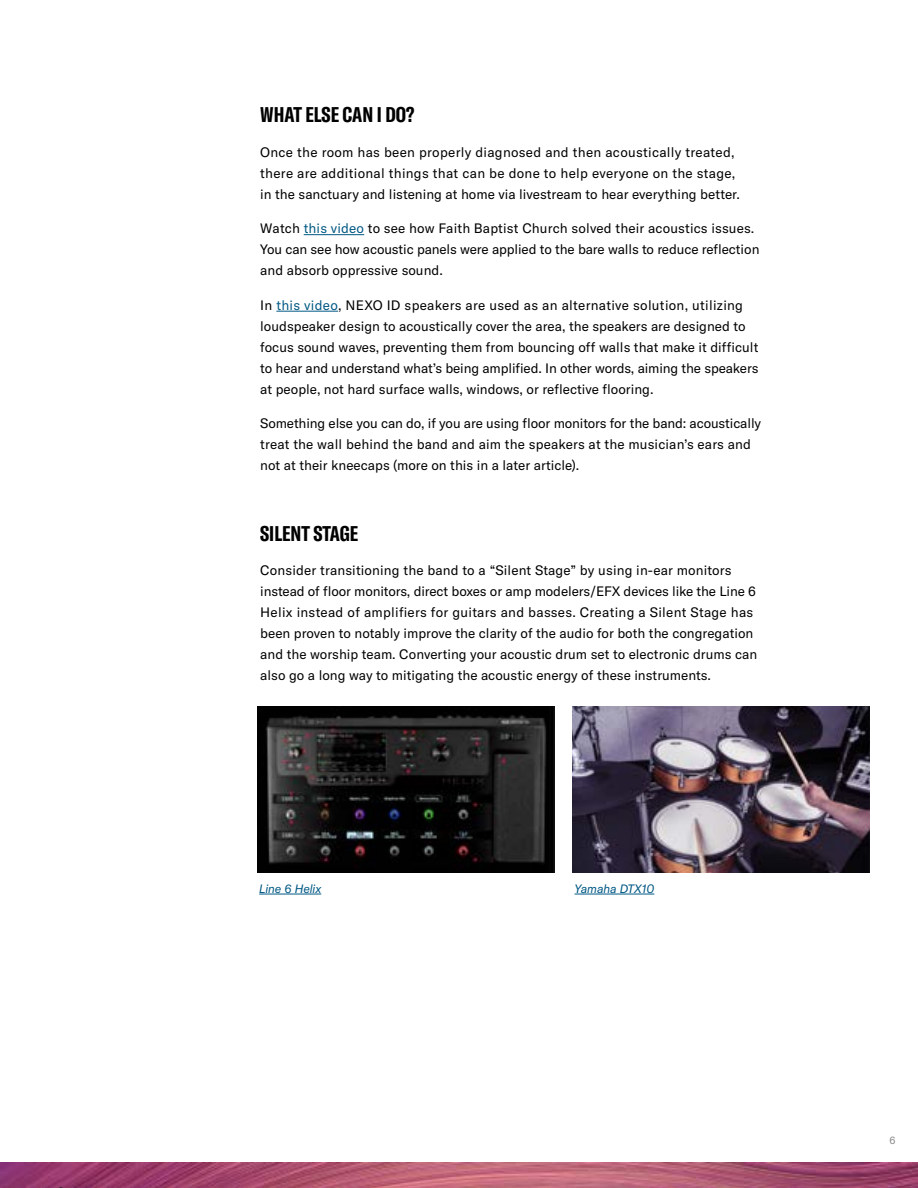
<style>
.page{position:relative;width:918px;height:1188px;background:#fff}
.page>*{position:absolute;margin:0;border:0;box-sizing:border-box;transform-origin:0 0}
.t1{font:700 extra-condensed 21px "GT America Y";color:#000101}
.t2{font:13.5px/21px "GT America Y";color:#000}
.t3{font:13.5px/21px "GT America Y";letter-spacing:.02em;color:#000}
.t4{font:italic 12px "GT America Y";color:#005884}
.t5{font:10.5px "GT America Y";color:#88888a}
.s1{color:#005884}
</style>
<div class="page">
<img style="left:0;top:1163px;width:918px;height:25px">
<hr style="left:304px;top:234px;width:60px;height:1px;background:#005884">
<hr style="left:276px;top:311px;width:62px;height:1px;background:#005884">
<hr style="left:259px;top:894px;width:62px;height:1px;background:#005884">
<hr style="left:575px;top:894px;width:79px;height:1px;background:#005884">
<img style="left:257px;top:706px;width:297px;height:166px">
<img style="left:572px;top:706px;width:298px;height:166px">
<h1 class="t1" style="left:260px;top:102px;width:156px">WHAT ELSE CAN I DO?</h1>
<p class="t3" style="left:260px;top:142px;width:481px">Once the room has been properly diagnosed and then acoustically treated, there are additional things that can be done to help everyone on the stage, in the sanctuary and listening at home via livestream to hear everything better.</p>
<p class="t2" style="left:260px;top:218px;width:501px">Watch <span class="s1">this video</span> to see how Faith Baptist Church solved their acoustics issues.<br>You can see how acoustic panels were applied to the bare walls to reduce reflection and absorb oppressive sound.</p>
<p class="t2" style="left:260px;top:295px;width:500px">In <span class="s1">this video</span>, NEXO ID speakers are used as an alternative solution, utilizing loudspeaker design to acoustically cover the area, the speakers are designed to focus sound waves, preventing them from bouncing off walls that make it difficult to hear and understand what’s being amplified. In other words, aiming the speakers at people, not hard surface walls, windows, or reflective flooring.</p>
<p class="t2" style="left:260px;top:413px;width:502px">Something else you can do, if you are using floor monitors for the band: acoustically treat the wall behind the band and aim the speakers at the musician’s ears and not at their kneecaps (more on this in a later article).</p>
<h1 class="t1" style="left:260px;top:521px;width:99px">SILENT STAGE</h1>
<p class="t2" style="left:260px;top:560px;width:498px">Consider transitioning the band to a “Silent Stage” by using in-ear monitors instead of floor monitors, direct boxes or amp modelers/EFX devices like the Line 6<br>Helix instead of amplifiers for guitars and basses. Creating a Silent Stage has been proven to notably improve the clarity of the audio for both the congregation and the worship team. Converting your acoustic drum set to electronic drums can also go a long way to mitigating the acoustic energy of these instruments.</p>
<p class="t4" style="left:259px;top:882px;width:64px">Line 6 Helix</p>
<p class="t4" style="left:575px;top:882px;width:81px">Yamaha DTX10</p>
<p class="t5" style="left:890px;top:1135px;width:7px">6</p>
</div>
